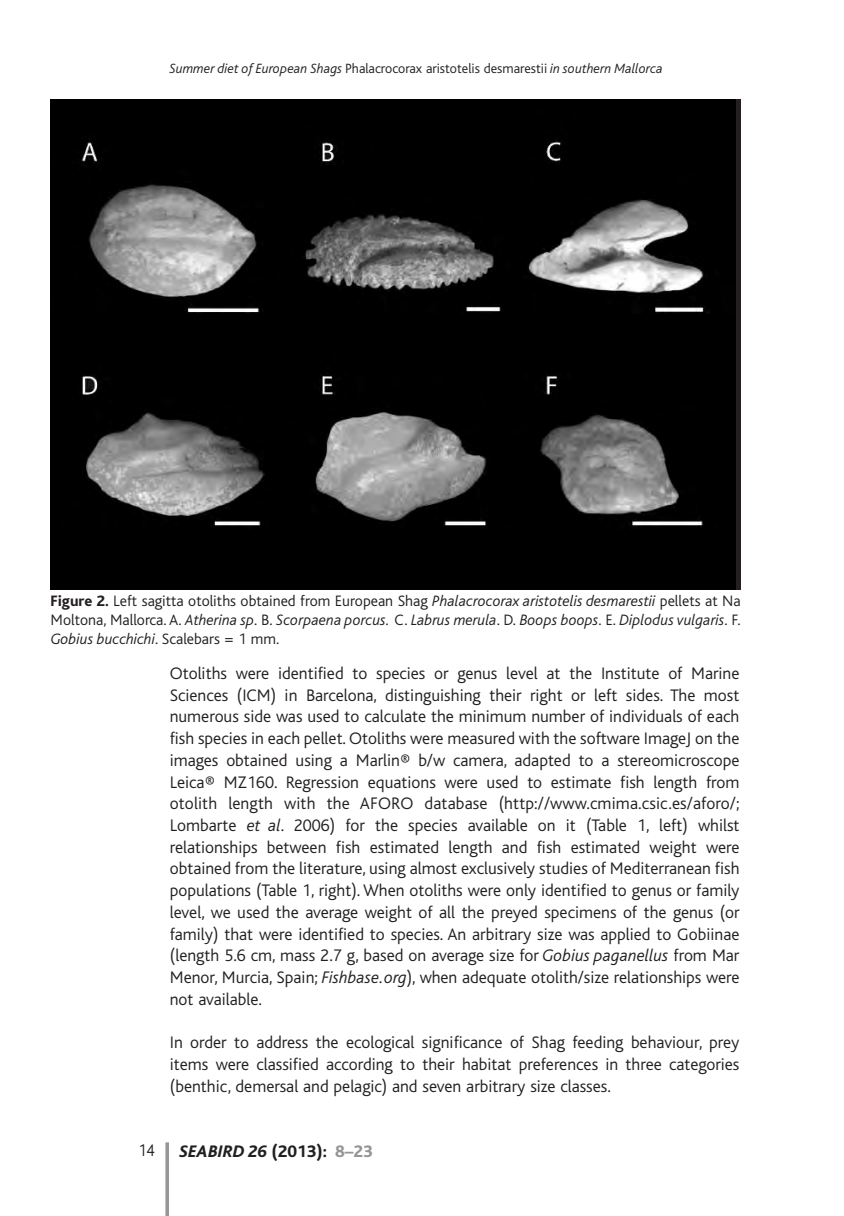
<style>
.page{position:relative;width:844px;height:1216px;background:#fff}
.page>*{position:absolute;margin:0;border:0;box-sizing:border-box;transform-origin:0 0}
.t1{font:300 17.5px/21.7px "Bliss";color:#231f20;text-align:justify}
.t2{font:italic 800 17.5px "Bliss";color:#231f20}
.t3{font:300 17.5px "Bliss";color:#231f20;scale:.9 1}
.t4{font:italic 300 15.75px/19.2px "Bliss";color:#231f20;text-align:justify}
.t5{font:italic 300 14px "Bliss";color:#231f20}
.s1{font-style:normal}
.s2{font-weight:800;font-style:normal}
.s3{font-style:italic}
.s4{font-style:normal;color:#939598}
</style>
<div class="page">
<svg style="left:165px;top:1142px;width:4px;height:73px"></svg>
<img style="left:50px;top:99px;width:685px;height:490px">
<p class="t5" style="left:169px;top:64px;width:494px">Summer diet of European Shags <span class="s1">Phalacrocorax aristotelis desmarestii</span> in southern Mallorca</p>
<p class="t4" style="left:51px;top:592px;width:691px"><span class="s2">Figure 2.</span> <span class="s1">Left sagitta otoliths obtained from European Shag</span> Phalacrocorax aristotelis desmarestii <span class="s1">pellets at Na Moltona, Mallorca. A.</span> Atherina sp<span class="s1">. B.</span> Scorpaena porcus. <span class="s1">C.</span> Labrus merula<span class="s1">. D.</span> Boops boops<span class="s1">. E.</span> Diplodus vulgaris<span class="s1">. F.<br></span>Gobius bucchichi<span class="s1">. Scalebars = 1 mm.</span></p>
<p class="t1" style="left:170px;top:664px;width:571px">Otoliths were identified to species or genus level at the Institute of Marine Sciences (ICM) in Barcelona, distinguishing their right or left sides. The most numerous side was used to calculate the minimum number of individuals of each fish species in each pellet. Otoliths were measured with the software ImageJ on the images obtained using a Marlin® b/w camera, adapted to a stereomicroscope Leica® MZ160. Regression equations were used to estimate fish length from otolith length with the AFORO database (http://www.cmima.csic.es/aforo/; Lombarte <span class="s3">et al</span>. 2006) for the species available on it (Table 1, left) whilst relationships between fish estimated length and fish estimated weight were obtained from the literature, using almost exclusively studies of Mediterranean fish populations (Table 1, right). When otoliths were only identified to genus or family level, we used the average weight of all the preyed specimens of the genus (or family) that were identified to species. An arbitrary size was applied to Gobiinae (length 5.6 cm, mass 2.7 g, based on average size for <span class="s3">Gobius paganellus</span> from Mar Menor, Murcia, Spain; <span class="s3">Fishbase.org</span>), when adequate otolith/size relationships were not available.</p>
<p class="t1" style="left:170px;top:1033px;width:571px">In order to address the ecological significance of Shag feeding behaviour, prey items were classified according to their habitat preferences in three categories (benthic, demersal and pelagic) and seven arbitrary size classes.</p>
<p class="t3" style="left:138px;top:1144px;width:20px">14</p>
<p class="t2" style="left:179px;top:1145px;width:195px">SEABIRD 26 <span class="s1">(2013):</span> <span class="s4">8–23</span></p>
</div>
